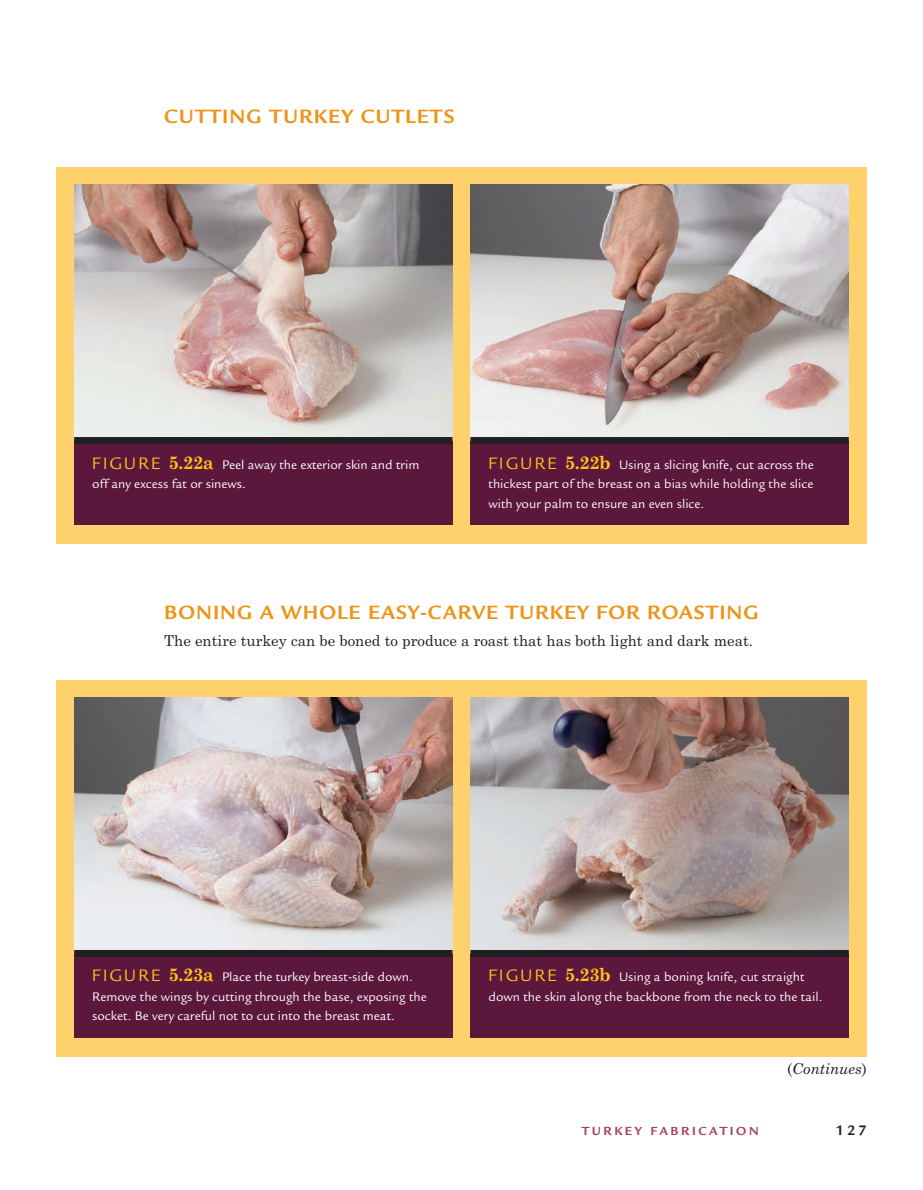
<style>
.page{position:relative;width:923px;height:1190px;background:#fff}
.page>*{position:absolute;margin:0;border:0;box-sizing:border-box;transform-origin:0 0}
.t1{font:700 21px "Legacy Sans Std";letter-spacing:.045em;color:#ec951a}
.t2{font:15px "Century Schoolbook Std";color:#231f20}
.t3{font:italic 15px "Century Schoolbook Std";color:#231f20}
.t4{font:700 15px "Legacy Sans Std";color:#231f20}
.t5{font:13.5px/19.5px "Legacy Sans Std";color:#fff}
.t6{font:700 12.75px "Legacy Sans Std";letter-spacing:.2em;color:#a3425a}
.s1{font-size:18px;color:#fec21d}
.s2{font-family:"Century Schoolbook Std";font-weight:700;font-size:18px;color:#fec21d}
.s3{font-style:normal}
</style>
<div class="page">
<div style="left:56px;top:167px;width:810px;height:376px;background:#fed16c"></div>
<img style="left:74px;top:185px;width:378px;height:252px">
<div style="left:74px;top:441px;width:378px;height:84px;background:#5c173c"></div>
<hr style="left:74px;top:437px;width:378px;height:4px;background:#231f20">
<hr style="left:74px;top:441px;width:378px;height:2px;background:#231f20">
<img style="left:470px;top:185px;width:378px;height:252px">
<div style="left:470px;top:441px;width:378px;height:84px;background:#5c173c"></div>
<hr style="left:470px;top:437px;width:378px;height:4px;background:#231f20">
<hr style="left:470px;top:441px;width:378px;height:2px;background:#231f20">
<div style="left:56px;top:680px;width:810px;height:376px;background:#fed16c"></div>
<img style="left:74px;top:698px;width:378px;height:252px">
<div style="left:74px;top:954px;width:378px;height:84px;background:#5c173c"></div>
<hr style="left:74px;top:950px;width:378px;height:4px;background:#231f20">
<hr style="left:74px;top:954px;width:378px;height:2px;background:#231f20">
<img style="left:470px;top:698px;width:378px;height:252px">
<div style="left:470px;top:954px;width:378px;height:84px;background:#5c173c"></div>
<hr style="left:470px;top:950px;width:378px;height:4px;background:#231f20">
<hr style="left:470px;top:954px;width:378px;height:2px;background:#231f20">
<p class="t1" style="left:164px;top:109px;width:292px">CUTTING TURKEY CUTLETS</p>
<p class="t5" style="left:92px;top:456px;width:328px"><span class="s1">FIGURE</span> <span class="s2">5.22a</span> Peel away the exterior skin and trim off any excess fat or sinews.</p>
<p class="t5" style="left:488px;top:456px;width:327px;text-align:justify"><span class="s1">FIGURE</span> <span class="s2">5.22b</span> Using a slicing knife, cut across the thickest part of the breast on a bias while holding the slice with your palm to ensure an even slice.</p>
<p class="t1" style="left:164px;top:604px;width:595px">BONING A WHOLE EASY-CARVE TURKEY FOR ROASTING</p>
<p class="t2" style="left:164px;top:634px;width:590px">The entire turkey can be boned to produce a roast that has both light and dark meat.</p>
<p class="t5" style="left:92px;top:969px;width:336px"><span class="s1">FIGURE</span> <span class="s2">5.23a</span> Place the turkey breast-side down.<br>Remove the wings by cutting through the base, exposing the socket. Be very careful not to cut into the breast meat.</p>
<p class="t5" style="left:488px;top:969px;width:335px"><span class="s1">FIGURE</span> <span class="s2">5.23b</span> Using a boning knife, cut straight down the skin along the backbone from the neck to the tail.</p>
<p class="t3" style="left:787px;top:1063px;width:81px"><span class="s3">(</span>Continues<span class="s3">)</span></p>
<p class="t6" style="left:581px;top:1126px;width:178px">TURKEY FABRICATION</p>
<p class="t4" style="left:835px;top:1124px;width:33px">127</p>
</div>
